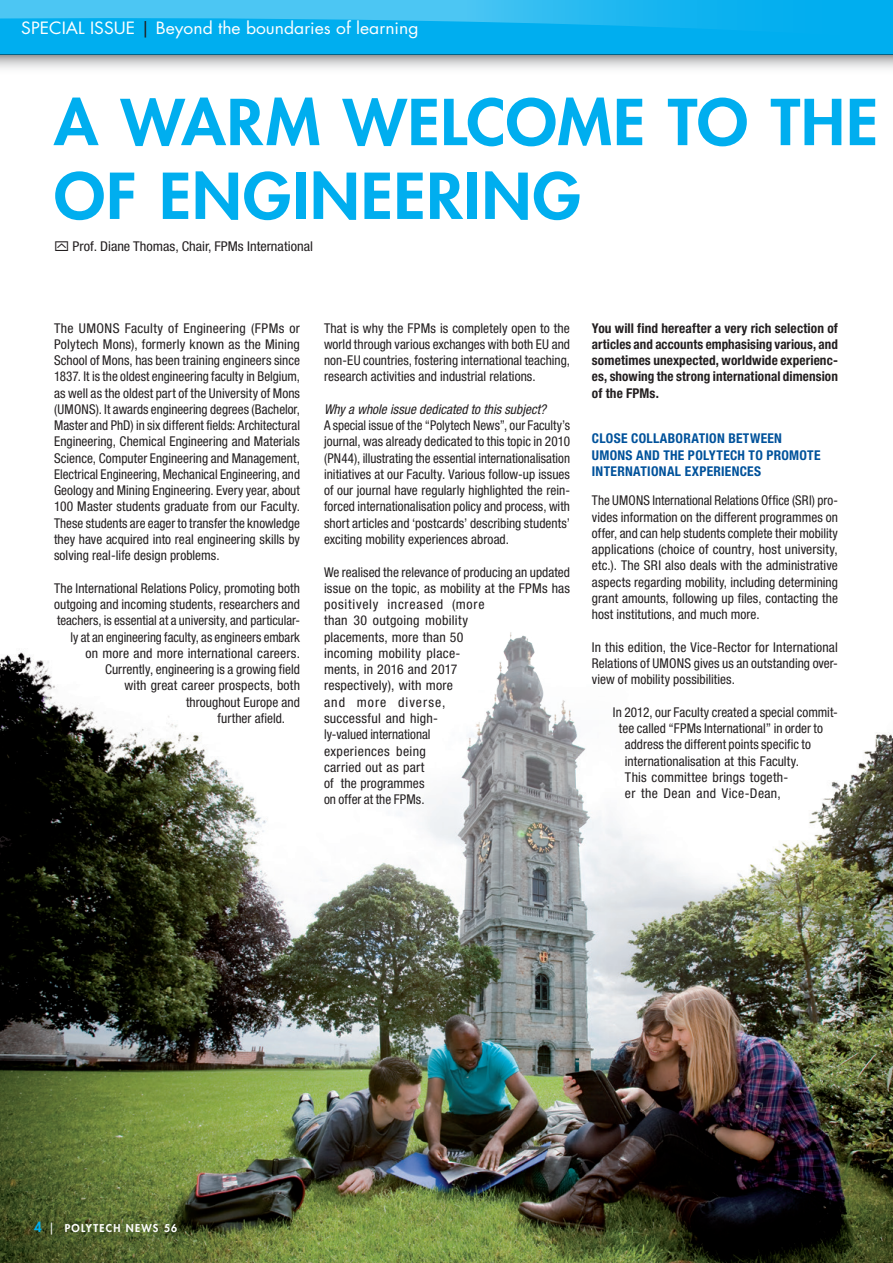
<style>
.page{position:relative;width:893px;height:1263px;background:#fff}
.page>*{position:absolute;margin:0;border:0;box-sizing:border-box;transform-origin:0 0}
.t1{font:800 61.5px/73.8px "Futura Std";letter-spacing:.015em;color:#00aeef;scale:1.06 1}
.t2{font:16.5px "Futura Std";color:#fff;scale:1.06 1}
.t3{font:condensed 13.5px/16.2px "Helvetica Neue LT Std";letter-spacing:.005em;color:#231f20;text-align:justify}
.t4{font:condensed 13.5px/16.2px "Helvetica Neue LT Std";letter-spacing:.005em;color:#231f20;text-align:justify;scale:.96 1}
.t5{font:700 condensed 13.5px/16.2px "Helvetica Neue LT Std";letter-spacing:.005em;color:#231f20;text-align:justify}
.t6{font:700 condensed 13.5px/16.5px "Helvetica Neue LT Std";letter-spacing:.02em;color:#01529b}
.t7{font:condensed 13.5px "Helvetica Neue LT Std";letter-spacing:.005em;color:#231f20;scale:1.06 1}
.t8{font:italic condensed 13.5px "Helvetica Neue LT Std";color:#231f20}
.t9{font:condensed 13.5px "Helvetica Neue LT Std";letter-spacing:.025em;color:#231f20}
.t10{font:800 10.5px "Futura Std";letter-spacing:.12em;color:#fff}
.s1{color:#231f20}
.s2{font-size:13.5px;color:#00aeef}
.s3{font-weight:400;font-size:12px}
</style>
<div class="page">
<div style="left:0;top:0;width:893px;height:54px;background:#00aeef"></div>
<svg style="left:0;top:0;width:730px;height:29px"></svg>
<svg style="left:0;top:54px;width:893px;height:15px;background:#c1c7cb"></svg>
<img style="left:0;top:1209px;width:893px;height:54px">
<img style="left:0;top:632px;width:893px;height:577px">
<p class="t2" style="left:21px;top:18px;width:376px">SPECIAL ISSUE <span class="s1">|</span> Beyond the boundaries of learning</p>
<h1 class="t1" style="left:54px;top:86px;width:779px">A WARM WELCOME TO THE<br>OF ENGINEERING</h1>
<p class="t7" style="left:73px;top:239px;width:228px">Prof. Diane Thomas, Chair, FPMs International</p>
<p class="t3" style="left:54px;top:320px;width:248px">The UMONS Faculty of Engineering (FPMs or Polytech Mons), formerly known as the Mining School of Mons, has been training engineers since 1837. It is the oldest engineering faculty in Belgium, as well as the oldest part of the University of Mons (UMONS). It awards engineering degrees (Bachelor, Master and PhD) in six different fields: Architectural Engineering, Chemical Engineering and Materials Science, Computer Engineering and Management, Electrical Engineering, Mechanical Engineering, and Geology and Mining Engineering. Every year, about 100 Master students graduate from our Faculty.<br>These students are eager to transfer the knowledge they have acquired into real engineering skills by solving real-life design problems.</p>
<p class="t3" style="left:54px;top:580px;width:247px">The International Relations Policy, promoting both</p>
<p class="t3" style="left:54px;top:596px;width:247px">outgoing and incoming students, researchers and</p>
<p class="t3" style="left:57px;top:612px;width:245px">teachers, is essential at a university, and particular-</p>
<p class="t4" style="left:70px;top:629px;width:241px">ly at an engineering faculty, as engineers embark</p>
<p class="t3" style="left:86px;top:645px;width:216px">on more and more international careers.</p>
<p class="t3" style="left:105px;top:661px;width:196px">Currently, engineering is a growing field</p>
<p class="t3" style="left:124px;top:677px;width:177px">with great career prospects, both</p>
<p class="t3" style="left:186px;top:694px;width:116px">throughout Europe and</p>
<p class="t3" style="left:218px;top:710px;width:69px">further afield.</p>
<p class="t3" style="left:324px;top:320px;width:247px">That is why the FPMs is completely open to the world through various exchanges with both EU and non-EU countries, fostering international teaching, research activities and industrial relations.</p>
<p class="t8" style="left:324px;top:401px;width:223px">Why a whole issue dedicated to this subject?</p>
<p class="t4" style="left:324px;top:417px;width:258px">A special issue of the “Polytech News”, our Faculty’s journal, was already dedicated to this topic in 2010 (PN44), illustrating the essential internationalisation initiatives at our Faculty. Various follow-up issues of our journal have regularly highlighted the rein&shy;forced internationalisation policy and process, with short articles and ‘postcards’ describing students’ exciting mobility experiences abroad.</p>
<p class="t3" style="left:324px;top:564px;width:248px;text-align:left">We realised the relevance of producing an updated issue on the topic, as mobility at the FPMs has positively increased (more<br>than 30 outgoing mobility<br>placements, more than 50<br>incoming mobility place-<br>ments, in 2016 and 2017<br>respectively), with more<br>and more diverse,<br>successful and high-<br>ly-valued international<br>experiences being<br>carried out as part<br>of the programmes<br>on offer at the FPMs.</p>
<p class="t5" style="left:592px;top:319px;width:248px">You will find hereafter a very rich selection of articles and accounts emphasising various, and sometimes unexpected, worldwide experienc&shy;es, showing the strong international dimension of the FPMs.</p>
<p class="t6" style="left:592px;top:430px;width:230px">CLOSE COLLABORATION BETWEEN<br>UMONS AND THE POLYTECH TO PROMOTE<br>INTERNATIONAL EXPERIENCES</p>
<p class="t3" style="left:592px;top:492px;width:248px">The UMONS International Relations Office (SRI) pro&shy;vides information on the different programmes on offer, and can help students complete their mobility applications (choice of country, host university, etc.). The SRI also deals with the administrative aspects regarding mobility, including determining grant amounts, following up files, contacting the host institutions, and much more.</p>
<p class="t3" style="left:592px;top:639px;width:248px">In this edition, the Vice-Rector for International Relations of UMONS gives us an outstanding over&shy;view of mobility possibilities.</p>
<p class="t3" style="left:613px;top:704px;width:227px">In 2012, our Faculty created a special commit-</p>
<p class="t3" style="left:619px;top:720px;width:205px">tee called “FPMs International” in order to</p>
<p class="t3" style="left:625px;top:736px;width:187px">address the different points specific to</p>
<p class="t3" style="left:625px;top:753px;width:176px">internationalisation at this Faculty.</p>
<p class="t3" style="left:625px;top:769px;width:165px">This committee brings togeth-</p>
<p class="t9" style="left:625px;top:786px;width:158px">er the Dean and Vice-Dean,</p>
<p class="t10" style="left:34px;top:1222px;width:145px"><span class="s2">4</span> <span class="s3">|</span> POLYTECH NEWS 56</p>
</div>
